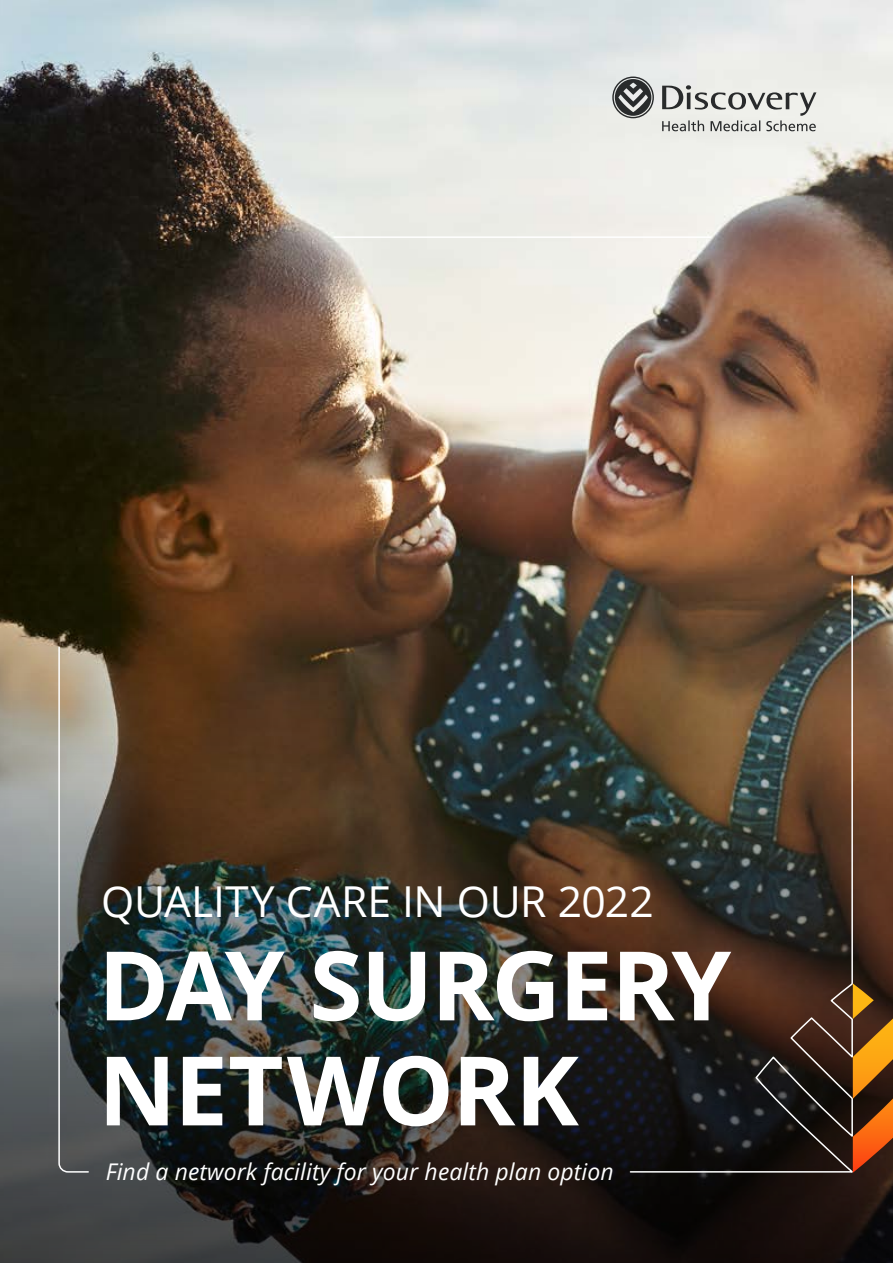
<style>
.page{position:relative;width:893px;height:1263px;background:#fff}
.page>*{position:absolute;margin:0;border:0;box-sizing:border-box;transform-origin:0 0}
.t1{font:700 96px/105px "Open Sans";letter-spacing:-.02em;color:#fff}
.t2{font:42.6px "Open Sans";letter-spacing:-.005em;color:#fff}
.t3{font:italic 22.95px "Open Sans";letter-spacing:.005em;color:#fff}
</style>
<div class="page">
<img style="left:0;top:0;width:893px;height:563px">
<img style="left:0;top:563px;width:893px;height:700px">
<svg style="left:662px;top:85px;width:154px;height:46px;background:#c3c4c0"></svg>
<svg style="left:612px;top:77px;width:42px;height:41px;background:#808281"></svg>
<hr style="left:334px;top:236px;width:376px;height:2px;background:#fff">
<svg style="left:629px;top:575px;width:225px;height:598px;background:#46392b"></svg>
<svg style="left:58px;top:646px;width:32px;height:527px;background:#7b7c78"></svg>
<svg style="left:756px;top:983px;width:137px;height:190px;background:#4e311a"></svg>
<h2 class="t2" style="left:101px;top:872px;width:554px">QUALITY CARE IN OUR 2022</h2>
<h1 class="t1" style="left:98px;top:930px;width:634px">DAY SURGERY<br>NETWORK</h1>
<p class="t3" style="left:106px;top:1156px;width:509px">Find a network facility for your health plan option</p>
</div>
